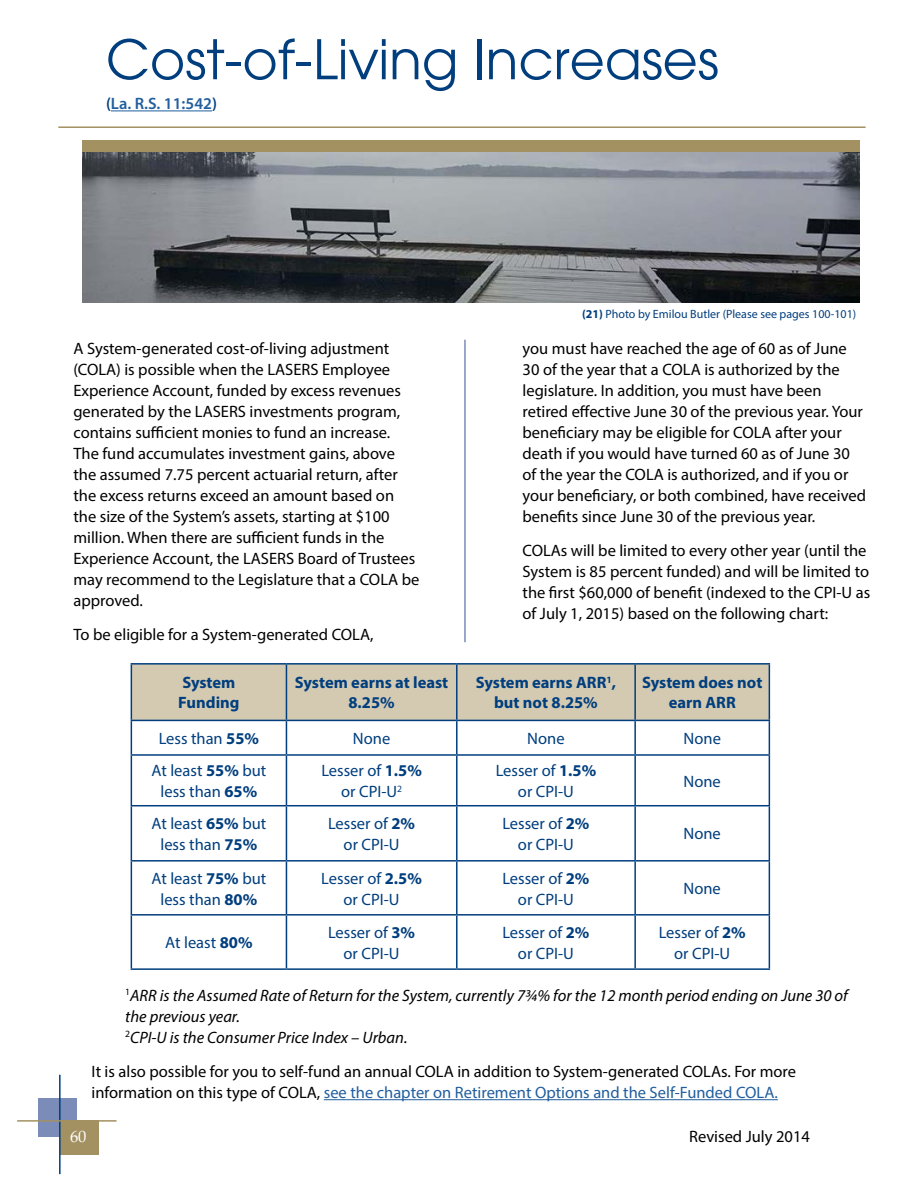
<style>
.page{position:relative;width:918px;height:1188px;background:#fff}
.page>*{position:absolute;margin:0;border:0;box-sizing:border-box;transform-origin:0 0}
.t1{font:54px "Avant Garde";color:#003e7e}
.t2{font:16.5px/21px "Myriad Pro";color:#000}
.t3{font:16.5px/21px "Myriad Pro";color:#003e7e;text-align:center}
.t4{font:italic 16.5px/21px "Myriad Pro";color:#000}
.t5{font:700 16.5px/19.8px "Myriad Pro";color:#003e7e;text-align:center}
.t6{font:600 16.5px "Myriad Pro";color:#215e9e}
.t7{font:16.5px "Palatino Linotype";color:#fff}
.t8{font:12px "Myriad Pro";color:#003e7e}
.s1{color:#003e7e}
.s2{font-weight:700}
.s3{color:#215e9e}
</style>
<div class="page">
<div style="left:38px;top:1099px;width:39px;height:38px;background:#7c8cb8"></div>
<div style="left:60px;top:1120px;width:38px;height:35px;background:#a39161"></div>
<hr style="left:59px;top:1075px;width:2px;height:99px;background:#003e7e">
<hr style="left:17px;top:1120px;width:100px;height:2px;background:#a39161">
<hr style="left:58px;top:126px;width:808px;height:2px;background:#a39161">
<hr style="left:111px;top:110px;width:101px;height:1px;background:#215e9e">
<div style="left:82px;top:140px;width:777px;height:137px;background:#a39161"></div>
<img style="left:82px;top:152px;width:777px;height:150px">
<div style="left:132px;top:665px;width:637px;height:55px;background:#d4cab2"></div>
<hr style="left:131px;top:663px;width:155px;height:2px;background:#003e7e">
<hr style="left:131px;top:665px;width:1px;height:55px;background:#003e7e">
<hr style="left:286px;top:663px;width:171px;height:2px;background:#003e7e">
<hr style="left:286px;top:665px;width:1px;height:55px;background:#003e7e">
<hr style="left:457px;top:663px;width:178px;height:2px;background:#003e7e">
<hr style="left:456px;top:665px;width:2px;height:55px;background:#003e7e">
<hr style="left:635px;top:663px;width:135px;height:2px;background:#003e7e">
<hr style="left:634px;top:665px;width:2px;height:55px;background:#003e7e">
<hr style="left:769px;top:665px;width:1px;height:55px;background:#003e7e">
<hr style="left:131px;top:720px;width:155px;height:1px;background:#003e7e">
<hr style="left:131px;top:721px;width:1px;height:33px;background:#003e7e">
<hr style="left:286px;top:720px;width:171px;height:1px;background:#003e7e">
<hr style="left:286px;top:721px;width:1px;height:33px;background:#003e7e">
<hr style="left:457px;top:720px;width:178px;height:1px;background:#003e7e">
<hr style="left:456px;top:721px;width:2px;height:33px;background:#003e7e">
<hr style="left:635px;top:720px;width:135px;height:1px;background:#003e7e">
<hr style="left:634px;top:721px;width:2px;height:33px;background:#003e7e">
<hr style="left:769px;top:721px;width:1px;height:33px;background:#003e7e">
<hr style="left:131px;top:754px;width:155px;height:2px;background:#003e7e">
<hr style="left:131px;top:756px;width:1px;height:49px;background:#003e7e">
<hr style="left:286px;top:754px;width:171px;height:2px;background:#003e7e">
<hr style="left:286px;top:756px;width:1px;height:49px;background:#003e7e">
<hr style="left:457px;top:754px;width:178px;height:2px;background:#003e7e">
<hr style="left:456px;top:756px;width:2px;height:49px;background:#003e7e">
<hr style="left:635px;top:754px;width:135px;height:2px;background:#003e7e">
<hr style="left:634px;top:756px;width:2px;height:49px;background:#003e7e">
<hr style="left:769px;top:756px;width:1px;height:49px;background:#003e7e">
<hr style="left:131px;top:805px;width:155px;height:1px;background:#003e7e">
<hr style="left:131px;top:806px;width:1px;height:54px;background:#003e7e">
<hr style="left:286px;top:805px;width:171px;height:1px;background:#003e7e">
<hr style="left:286px;top:806px;width:1px;height:54px;background:#003e7e">
<hr style="left:457px;top:805px;width:178px;height:1px;background:#003e7e">
<hr style="left:456px;top:806px;width:2px;height:54px;background:#003e7e">
<hr style="left:635px;top:805px;width:135px;height:1px;background:#003e7e">
<hr style="left:634px;top:806px;width:2px;height:54px;background:#003e7e">
<hr style="left:769px;top:806px;width:1px;height:54px;background:#003e7e">
<hr style="left:131px;top:860px;width:155px;height:2px;background:#003e7e">
<hr style="left:131px;top:862px;width:1px;height:52px;background:#003e7e">
<hr style="left:286px;top:860px;width:171px;height:2px;background:#003e7e">
<hr style="left:286px;top:862px;width:1px;height:52px;background:#003e7e">
<hr style="left:457px;top:860px;width:178px;height:2px;background:#003e7e">
<hr style="left:456px;top:862px;width:2px;height:52px;background:#003e7e">
<hr style="left:635px;top:860px;width:135px;height:2px;background:#003e7e">
<hr style="left:634px;top:862px;width:2px;height:52px;background:#003e7e">
<hr style="left:769px;top:862px;width:1px;height:52px;background:#003e7e">
<hr style="left:131px;top:914px;width:155px;height:2px;background:#003e7e">
<hr style="left:131px;top:916px;width:1px;height:52px;background:#003e7e">
<hr style="left:286px;top:914px;width:171px;height:2px;background:#003e7e">
<hr style="left:286px;top:916px;width:1px;height:52px;background:#003e7e">
<hr style="left:457px;top:914px;width:178px;height:2px;background:#003e7e">
<hr style="left:456px;top:916px;width:2px;height:52px;background:#003e7e">
<hr style="left:635px;top:914px;width:135px;height:2px;background:#003e7e">
<hr style="left:634px;top:916px;width:2px;height:52px;background:#003e7e">
<hr style="left:769px;top:916px;width:1px;height:52px;background:#003e7e">
<hr style="left:131px;top:968px;width:155px;height:2px;background:#003e7e">
<hr style="left:286px;top:968px;width:171px;height:2px;background:#003e7e">
<hr style="left:457px;top:968px;width:178px;height:2px;background:#003e7e">
<hr style="left:635px;top:968px;width:135px;height:2px;background:#003e7e">
<hr style="left:324px;top:1099px;width:454px;height:1px;background:#215e9e">
<hr style="left:464px;top:340px;width:2px;height:302px;background:#7c8cb8">
<h1 class="t1" style="left:106px;top:27px;width:614px">Cost-of-Living Increases</h1>
<p class="t6" style="left:106px;top:93px;width:113px"><span class="s1">(</span>La. R.S. 11:542<span class="s1">)</span></p>
<p class="t2" style="left:73px;top:337px;width:347px">A System-generated cost-of-living adjustment (COLA) is possible when the LASERS Employee Experience Account, funded by excess revenues generated by the LASERS investments program, contains sufficient monies to fund an increase.<br>The fund accumulates investment gains, above the assumed 7.75 percent actuarial return, after the excess returns exceed an amount based on the size of the System’s assets, starting at $100 million. When there are sufficient funds in the Experience Account, the LASERS Board of Trustees may recommend to the Legislature that a COLA be approved.</p>
<p class="t2" style="left:73px;top:624px;width:302px">To be eligible for a System-generated COLA,</p>
<p class="t8" style="left:582px;top:306px;width:276px"><span class="s2">(21)</span> Photo by Emilou Butler (Please see pages 100-101)</p>
<p class="t2" style="left:523px;top:338px;width:345px">you must have reached the age of 60 as of June 30 of the year that a COLA is authorized by the legislature. In addition, you must have been retired effective June 30 of the previous year. Your beneficiary may be eligible for COLA after your death if you would have turned 60 as of June 30 of the year the COLA is authorized, and if you or your beneficiary, or both combined, have received benefits since June 30 of the previous year.</p>
<p class="t2" style="left:523px;top:540px;width:349px">COLAs will be limited to every other year (until the System is 85 percent funded) and will be limited to the first $60,000 of benefit (indexed to the CPI-U as of July 1, 2015) based on the following chart:</p>
<p class="t5" style="left:178px;top:672px;width:63px;text-align:left">System<br>Funding</p>
<p class="t5" style="left:295px;top:672px;width:155px">System earns at least<br>8.25%</p>
<p class="t5" style="left:476px;top:672px;width:142px">System earns ARR<sup>1</sup>, but not 8.25%</p>
<p class="t5" style="left:642px;top:672px;width:122px">System does not earn ARR</p>
<p class="t3" style="left:159px;top:728px;width:102px">Less than <span class="s2">55%</span></p>
<p class="t3" style="left:353px;top:728px;width:39px">None</p>
<p class="t3" style="left:527px;top:728px;width:39px">None</p>
<p class="t3" style="left:684px;top:728px;width:39px">None</p>
<p class="t3" style="left:152px;top:760px;width:116px">At least <span class="s2">55%</span> but less than <span class="s2">65%</span></p>
<p class="t3" style="left:321px;top:760px;width:102px">Lesser of <span class="s2">1.5% </span>or CPI-U<sup>2</sup></p>
<p class="t3" style="left:496px;top:760px;width:102px">Lesser of <span class="s2">1.5% </span>or CPI-U</p>
<p class="t3" style="left:684px;top:770px;width:39px">None</p>
<p class="t3" style="left:152px;top:813px;width:116px">At least <span class="s2">65%</span> but less than <span class="s2">75%</span></p>
<p class="t3" style="left:328px;top:813px;width:89px">Lesser of <span class="s2">2% </span>or CPI-U</p>
<p class="t3" style="left:502px;top:813px;width:89px">Lesser of <span class="s2">2% </span>or CPI-U</p>
<p class="t3" style="left:684px;top:823px;width:39px">None</p>
<p class="t3" style="left:152px;top:867px;width:116px">At least <span class="s2">75%</span> but less than <span class="s2">80%</span></p>
<p class="t3" style="left:321px;top:867px;width:102px">Lesser of <span class="s2">2.5% </span>or CPI-U</p>
<p class="t3" style="left:502px;top:867px;width:89px">Lesser of <span class="s2">2% </span>or CPI-U</p>
<p class="t3" style="left:684px;top:878px;width:39px">None</p>
<p class="t3" style="left:165px;top:932px;width:89px">At least <span class="s2">80%</span></p>
<p class="t3" style="left:328px;top:921px;width:89px">Lesser of <span class="s2">3% </span>or CPI-U</p>
<p class="t3" style="left:502px;top:921px;width:89px">Lesser of <span class="s2">2% </span>or CPI-U</p>
<p class="t3" style="left:659px;top:921px;width:89px">Lesser of <span class="s2">2% </span>or CPI-U</p>
<p class="t4" style="left:125px;top:984px;width:724px"><sup>1</sup>ARR is the Assumed Rate of Return for the System, currently 7¾% for the 12 month period ending on June 30 of the previous year.<br><sup>2</sup>CPI-U is the Consumer Price Index – Urban.</p>
<p class="t2" style="left:91px;top:1061px;width:706px">It is also possible for you to self-fund an annual COLA in addition to System-generated COLAs. For more information on this type of COLA, <span class="s3">see the chapter on Retirement Options and the Self-Funded COLA.</span></p>
<p class="t7" style="left:70px;top:1124px;width:18px">60</p>
<p class="t2" style="left:689px;top:1126px;width:122px">Revised July 2014</p>
</div>
